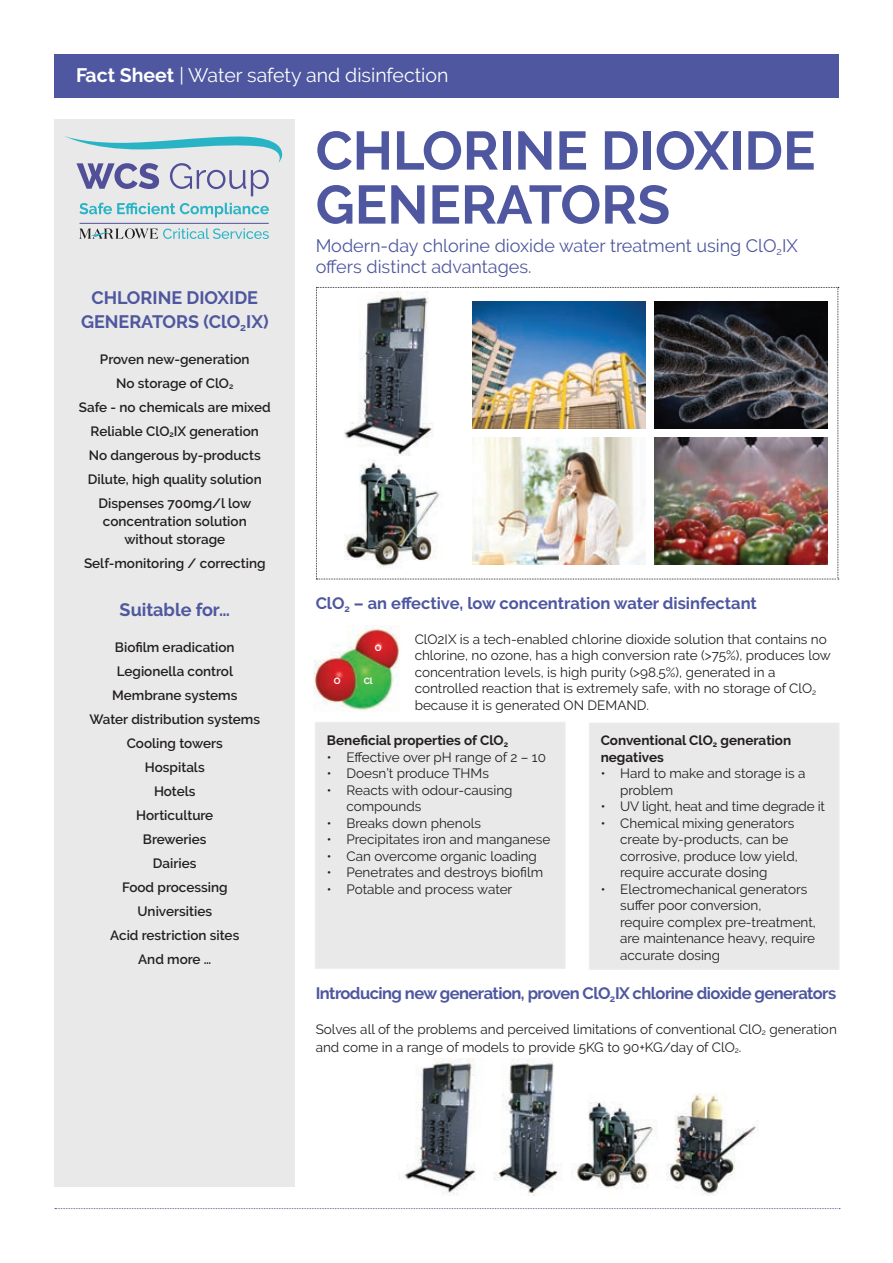
<style>
.page{position:relative;width:893px;height:1263px;background:#fff}
.page>*{position:absolute;margin:0;border:0;box-sizing:border-box;transform-origin:0 0}
.t1{font:700 54px/54px "Raleway";color:#4e579f}
.t2{font:19.5px "Raleway";color:#fff}
.t3{font:18px/21px "Raleway";color:#4e579f}
.t4{font:700 18px/24px "Raleway";color:#4e579f;text-align:center}
.t5{font:700 16.5px "Raleway";letter-spacing:-.03em;color:#4e579f}
.t6{font:700 16.5px "Raleway";color:#4e579f}
.t7{font:13.5px/16.5px "Raleway";color:#231f20}
.t8{font:600 13.5px/18px "Raleway";color:#231f20;text-align:center}
.t9{font:700 13.5px/16.5px "Raleway";color:#231f20}
.t10{font:700 9px "Raleway";color:#fff}
.s1{font-weight:700}
</style>
<div class="page">
<div style="left:55px;top:119px;width:240px;height:1067px;background:#e9e9e9"></div>
<div style="left:315px;top:722px;width:250px;height:246px;background:#e9e9e9"></div>
<div style="left:55px;top:54px;width:784px;height:44px;background:#4e579f"></div>
<svg style="left:55px;top:1208px;width:785px;height:1px"></svg>
<img style="left:313px;top:625px;width:87px;height:86px">
<svg style="left:316px;top:287px;width:523px;height:293px"></svg>
<img style="left:473px;top:302px;width:173px;height:126px">
<img style="left:473px;top:438px;width:173px;height:126px">
<div style="left:589px;top:723px;width:250px;height:246px;background:#e9e9e9"></div>
<img style="left:398px;top:1059px;width:360px;height:136px">
<img style="left:343px;top:291px;width:91px;height:167px">
<img style="left:344px;top:458px;width:99px;height:113px">
<img style="left:654px;top:302px;width:174px;height:126px">
<img style="left:654px;top:438px;width:174px;height:127px">
<svg style="left:64px;top:136px;width:218px;height:60px"></svg>
<svg style="left:79px;top:228px;width:190px;height:11px"></svg>
<hr style="left:79px;top:223px;width:190px;height:1px;background:#52519b">
<svg style="left:79px;top:203px;width:190px;height:14px"></svg>
<p class="t2" style="left:76px;top:64px;width:374px"><span class="s1">Fact Sheet</span> | Water safety and disinfection</p>
<p class="t4" style="left:81px;top:286px;width:189px">CHLORINE DIOXIDE<br>GENERATORS (ClO<sub>2</sub>IX)</p>
<p class="t8" style="left:100px;top:350px;width:151px">Proven new-generation</p>
<p class="t8" style="left:116px;top:374px;width:119px">No storage of ClO<sub>2</sub></p>
<p class="t8" style="left:79px;top:398px;width:193px">Safe - no chemicals are mixed</p>
<p class="t8" style="left:91px;top:422px;width:170px">Reliable ClO<sub>2</sub>IX generation</p>
<p class="t8" style="left:89px;top:446px;width:174px">No dangerous by-products</p>
<p class="t8" style="left:88px;top:470px;width:176px">Dilute, high quality solution</p>
<p class="t8" style="left:99px;top:494px;width:154px">Dispenses 700mg/l low concentration solution</p>
<p class="t8" style="left:124px;top:530px;width:102px">without storage</p>
<p class="t8" style="left:84px;top:554px;width:183px">Self-monitoring / correcting</p>
<p class="t4" style="left:120px;top:598px;width:112px">Suitable for…</p>
<p class="t8" style="left:115px;top:638px;width:121px">Biofilm eradication</p>
<p class="t8" style="left:117px;top:662px;width:118px">Legionella control</p>
<p class="t8" style="left:112px;top:686px;width:127px">Membrane systems</p>
<p class="t8" style="left:89px;top:710px;width:172px">Water distribution systems</p>
<p class="t8" style="left:127px;top:734px;width:98px">Cooling towers</p>
<p class="t8" style="left:145px;top:758px;width:61px">Hospitals</p>
<p class="t8" style="left:154px;top:782px;width:43px">Hotels</p>
<p class="t8" style="left:136px;top:806px;width:79px">Horticulture</p>
<p class="t8" style="left:143px;top:830px;width:65px">Breweries</p>
<p class="t8" style="left:153px;top:854px;width:45px">Dairies</p>
<p class="t8" style="left:122px;top:878px;width:107px">Food processing</p>
<p class="t8" style="left:137px;top:902px;width:76px">Universities</p>
<p class="t8" style="left:110px;top:926px;width:131px">Acid restriction sites</p>
<p class="t8" style="left:138px;top:950px;width:75px">And more …</p>
<p class="t1" style="left:316px;top:124px;width:501px">CHLORINE DIOXIDE<br>GENERATORS</p>
<p class="t3" style="left:316px;top:235px;width:484px">Modern-day chlorine dioxide water treatment using ClO<sub>2</sub>IX offers distinct advantages.</p>
<p class="t6" style="left:316px;top:594px;width:443px">ClO<sub>2</sub> – an effective, low concentration water disinfectant</p>
<p class="t7" style="left:415px;top:631px;width:414px">ClO2IX is a tech-enabled chlorine dioxide solution that contains no</p>
<p class="t7" style="left:415px;top:647px;width:418px">chlorine, no ozone, has a high conversion rate (&gt;75%), produces low</p>
<p class="t7" style="left:415px;top:664px;width:403px">concentration levels, is high purity (&gt;98.5%), generated in a controlled reaction that is extremely safe, with no storage of ClO<sub>2 </sub>because it is generated ON DEMAND.</p>
<p class="t10" style="left:375px;top:642px;width:8px">O</p>
<p class="t10" style="left:334px;top:675px;width:8px">O</p>
<p class="t10" style="left:364px;top:675px;width:11px">Cl</p>
<p class="t9" style="left:327px;top:732px;width:183px">Beneficial properties of ClO<sub>2</sub></p>
<p class="t7" style="left:327px;top:749px;width:221px">• Effective over pH range of 2 – 10</p>
<p class="t7" style="left:327px;top:765px;width:163px">• Doesn’t produce THMs</p>
<p class="t7" style="left:346px;top:782px;width:168px;text-indent:-19px">• Reacts with odour-causing compounds</p>
<p class="t7" style="left:327px;top:815px;width:156px">• Breaks down phenols</p>
<p class="t7" style="left:327px;top:831px;width:225px">• Precipitates iron and manganese</p>
<p class="t7" style="left:327px;top:848px;width:212px">• Can overcome organic loading</p>
<p class="t7" style="left:327px;top:864px;width:218px">• Penetrates and destroys biofilm</p>
<p class="t7" style="left:327px;top:881px;width:187px">• Potable and process water</p>
<p class="t9" style="left:601px;top:732px;width:192px">Conventional ClO<sub>2</sub> generation negatives</p>
<p class="t7" style="left:620px;top:765px;width:187px;text-indent:-19px">• Hard to make and storage is a problem</p>
<p class="t7" style="left:601px;top:798px;width:226px">• UV light, heat and time degrade it</p>
<p class="t7" style="left:601px;top:815px;width:195px">• Chemical mixing generators</p>
<p class="t7" style="left:620px;top:831px;width:179px">create by-products, can be corrosive, produce low yield, require accurate dosing</p>
<p class="t7" style="left:620px;top:881px;width:197px;text-indent:-19px">• Electromechanical generators suffer poor conversion,<br>require complex pre-treatment, are maintenance heavy, require accurate dosing</p>
<p class="t5" style="left:316px;top:984px;width:522px">Introducing new generation, proven ClO<sub>2</sub>IX chlorine dioxide generators</p>
<p class="t7" style="left:316px;top:1020px;width:523px;line-height:18px">Solves all of the problems and perceived limitations of conventional ClO<sub>2</sub> generation and come in a range of models to provide 5KG to 90+KG/day of ClO<sub>2</sub>.</p>
</div>
